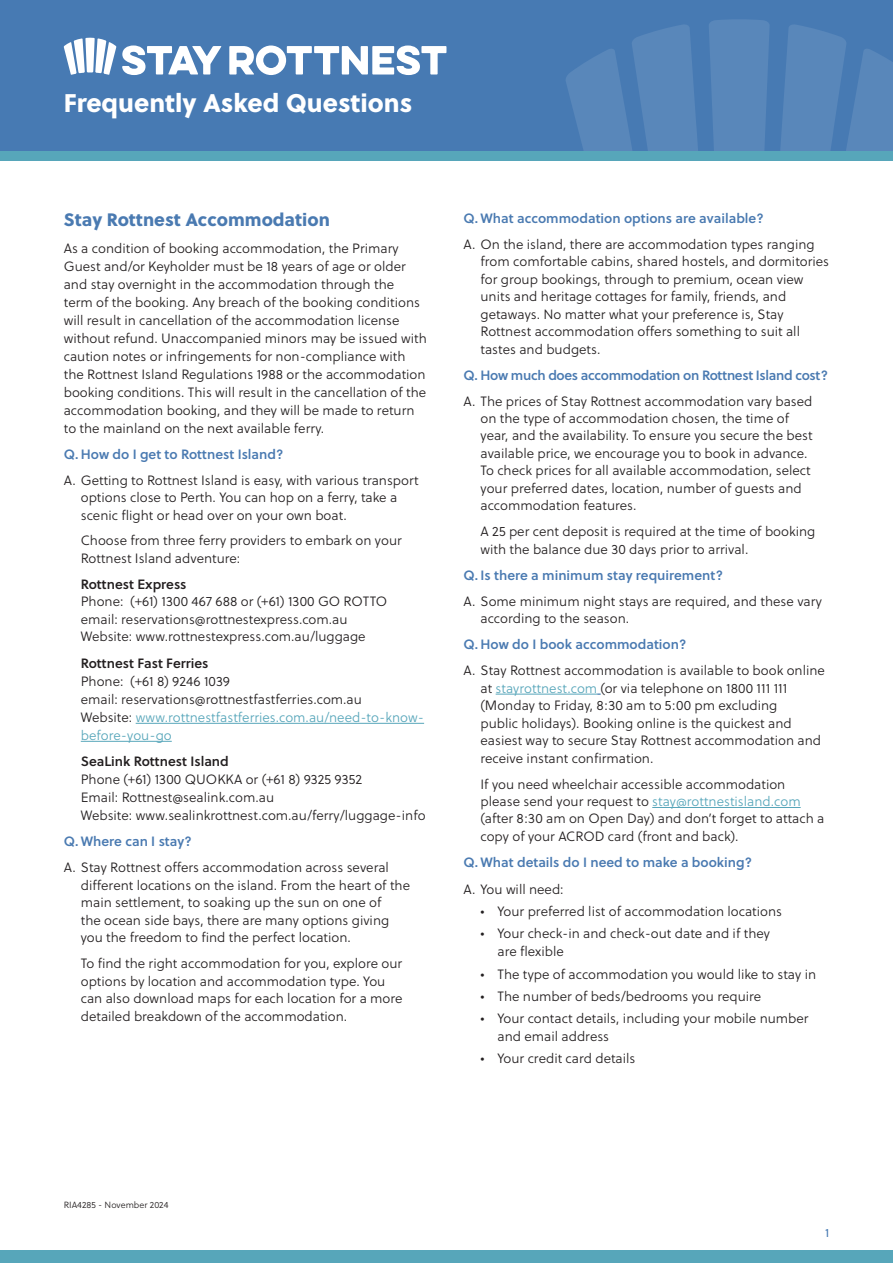
<style>
.page{position:relative;width:893px;height:1263px;background:#fff}
.page>*{position:absolute;margin:0;border:0;box-sizing:border-box;transform-origin:0 0}
.t1{font:25.5px "Soleil Xb";color:#fff}
.t2{font:18px "Soleil Xb";color:#4a7ab1}
.t3{font:13.5px/17.4px "Soleil Lt";color:#231f20}
.t4{font:13.5px "Soleil Sb";color:#4a7ab1}
.t5{font:13.5px "Soleil Sb";color:#231f20}
.t6{font:13.5px "Soleil Sb";letter-spacing:-.025em;color:#4a7ab1}
.t7{font:12px "Soleil";color:#477ab3}
.t8{font:9px "Soleil Lt";color:#231f20}
.s1{color:#57a6ba}
</style>
<div class="page">
<div style="left:0;top:0;width:893px;height:151px;background:#477ab3"></div>
<svg style="left:566px;top:19px;width:327px;height:132px"></svg>
<div style="left:0;top:151px;width:893px;height:10px;background:#57a6ba"></div>
<svg style="left:122px;top:45px;width:99px;height:30px"></svg>
<svg style="left:229px;top:46px;width:217px;height:29px"></svg>
<svg style="left:64px;top:38px;width:52px;height:37px"></svg>
<div style="left:0;top:1250px;width:893px;height:13px;background:#57a6ba"></div>
<hr style="left:136px;top:723px;width:288px;height:1px;background:#57a6ba">
<hr style="left:81px;top:741px;width:91px;height:1px;background:#57a6ba">
<hr style="left:496px;top:694px;width:101px;height:1px;background:#57a6ba">
<hr style="left:652px;top:807px;width:149px;height:1px;background:#57a6ba">
<h1 class="t1" style="left:64px;top:83px;width:350px">Frequently Asked Questions</h1>
<h2 class="t2" style="left:64px;top:205px;width:268px">Stay Rottnest Accommodation</h2>
<p class="t3" style="left:64px;top:239px;width:365px;line-height:18px">As a condition of booking accommodation, the Primary Guest and/or Keyholder must be 18 years of age or older and stay overnight in the accommodation through the<br>term of the booking. Any breach of the booking conditions will result in cancellation of the accommodation license without refund. Unaccompanied minors may be issued with caution notes or infringements for non-compliance with the Rottnest Island Regulations 1988 or the accommodation booking conditions. This will result in the cancellation of the accommodation booking, and they will be made to return to the mainland on the next available ferry.</p>
<p class="t4" style="left:64px;top:443px;width:221px">Q. How do I get to Rottnest Island?</p>
<p class="t3" style="left:81px;top:471px;width:339px;text-indent:-17px">A. Getting to Rottnest Island is easy, with various transport options close to Perth. You can hop on a ferry, take a scenic flight or head over on your own boat.</p>
<p class="t3" style="left:81px;top:532px;width:322px">Choose from three ferry providers to embark on your<br>Rottnest Island adventure:</p>
<p class="t5" style="left:81px;top:574px;width:107px">Rottnest Express</p>
<p class="t3" style="left:81px;top:593px;width:308px">Phone: (+61) 1300 467 688 or (+61) 1300 GO ROTTO email: reservations@rottnestexpress.com.au<br>Website: www.rottnestexpress.com.au/luggage</p>
<p class="t5" style="left:81px;top:653px;width:129px">Rottnest Fast Ferries</p>
<p class="t3" style="left:81px;top:672px;width:345px;line-height:18px">Phone: (+61 8) 9246 1039<br>email: reservations@rottnestfastferries.com.au<br>Website: <span class="s1">www.rottnestfastferries.com.au/need-to-know&shy;before-you-go</span></p>
<p class="t5" style="left:81px;top:751px;width:150px">SeaLink Rottnest Island</p>
<p class="t3" style="left:81px;top:770px;width:346px;line-height:18px">Phone (+61) 1300 QUOKKA or (+61 8) 9325 9352<br>Email: Rottnest@sealink.com.au<br>Website: www.sealinkrottnest.com.au/ferry/luggage-info</p>
<p class="t4" style="left:64px;top:831px;width:130px">Q. Where can I stay?</p>
<p class="t3" style="left:81px;top:859px;width:331px;text-indent:-17px">A. Stay Rottnest offers accommodation across several different locations on the island. From the heart of the main settlement, to soaking up the sun on one of<br>the ocean side bays, there are many options giving you the freedom to find the perfect location.</p>
<p class="t3" style="left:81px;top:954px;width:323px">To find the right accommodation for you, explore our options by location and accommodation type. You can also download maps for each location for a more detailed breakdown of the accommodation.</p>
<p class="t4" style="left:463px;top:208px;width:302px">Q. What accommodation options are available?</p>
<p class="t3" style="left:480px;top:235px;width:350px;text-indent:-17px">A. On the island, there are accommodation types ranging from comfortable cabins, shared hostels, and dormitories for group bookings, through to premium, ocean view units and heritage cottages for family, friends, and getaways. No matter what your preference is, Stay Rottnest accommodation offers something to suit all tastes and budgets.</p>
<p class="t6" style="left:463px;top:364px;width:366px">Q. How much does accommodation on Rottnest Island cost?</p>
<p class="t3" style="left:480px;top:392px;width:334px;text-indent:-17px">A. The prices of Stay Rottnest accommodation vary based on the type of accommodation chosen, the time of year, and the availability. To ensure you secure the best available price, we encourage you to book in advance.<br>To check prices for all available accommodation, select your preferred dates, location, number of guests and accommodation features.</p>
<p class="t3" style="left:480px;top:523px;width:336px">A 25 per cent deposit is required at the time of booking with the balance due 30 days prior to arrival.</p>
<p class="t4" style="left:463px;top:565px;width:261px">Q. Is there a minimum stay requirement?</p>
<p class="t3" style="left:480px;top:592px;width:343px;text-indent:-17px">A. Some minimum night stays are required, and these vary according to the season.</p>
<p class="t4" style="left:463px;top:634px;width:224px">Q. How do I book accommodation?</p>
<p class="t3" style="left:480px;top:662px;width:346px;text-indent:-17px">A. Stay Rottnest accommodation is available to book online at <span class="s1">stayrottnest.com</span> (or via telephone on 1800 111 111 (Monday to Friday, 8:30 am to 5:00 pm excluding<br>public holidays). Booking online is the quickest and easiest way to secure Stay Rottnest accommodation and receive instant confirmation.</p>
<p class="t3" style="left:480px;top:775px;width:345px">If you need wheelchair accessible accommodation please send your request to <span class="s1">stay@rottnestisland.com </span>(after 8:30 am on Open Day) and don’t forget to attach a copy of your ACROD card (front and back).</p>
<p class="t4" style="left:463px;top:852px;width:290px">Q. What details do I need to make a booking?</p>
<p class="t3" style="left:463px;top:880px;width:102px">A. You will need:</p>
<p class="t3" style="left:480px;top:903px;width:303px">• Your preferred list of accommodation locations</p>
<p class="t3" style="left:497px;top:924px;width:274px;line-height:18px;text-indent:-17px">• Your check-in and check-out date and if they are flexible</p>
<p class="t3" style="left:480px;top:965px;width:337px">• The type of accommodation you would like to stay in</p>
<p class="t3" style="left:480px;top:987px;width:282px">• The number of beds/bedrooms you require</p>
<p class="t3" style="left:497px;top:1009px;width:313px;line-height:18px;text-indent:-17px">• Your contact details, including your mobile number and email address</p>
<p class="t3" style="left:480px;top:1050px;width:156px">• Your credit card details</p>
<p class="t8" style="left:64px;top:1198px;width:106px">RIA4285 - November 2024</p>
<p class="t7" style="left:825px;top:1224px;width:6px">1</p>
</div>
